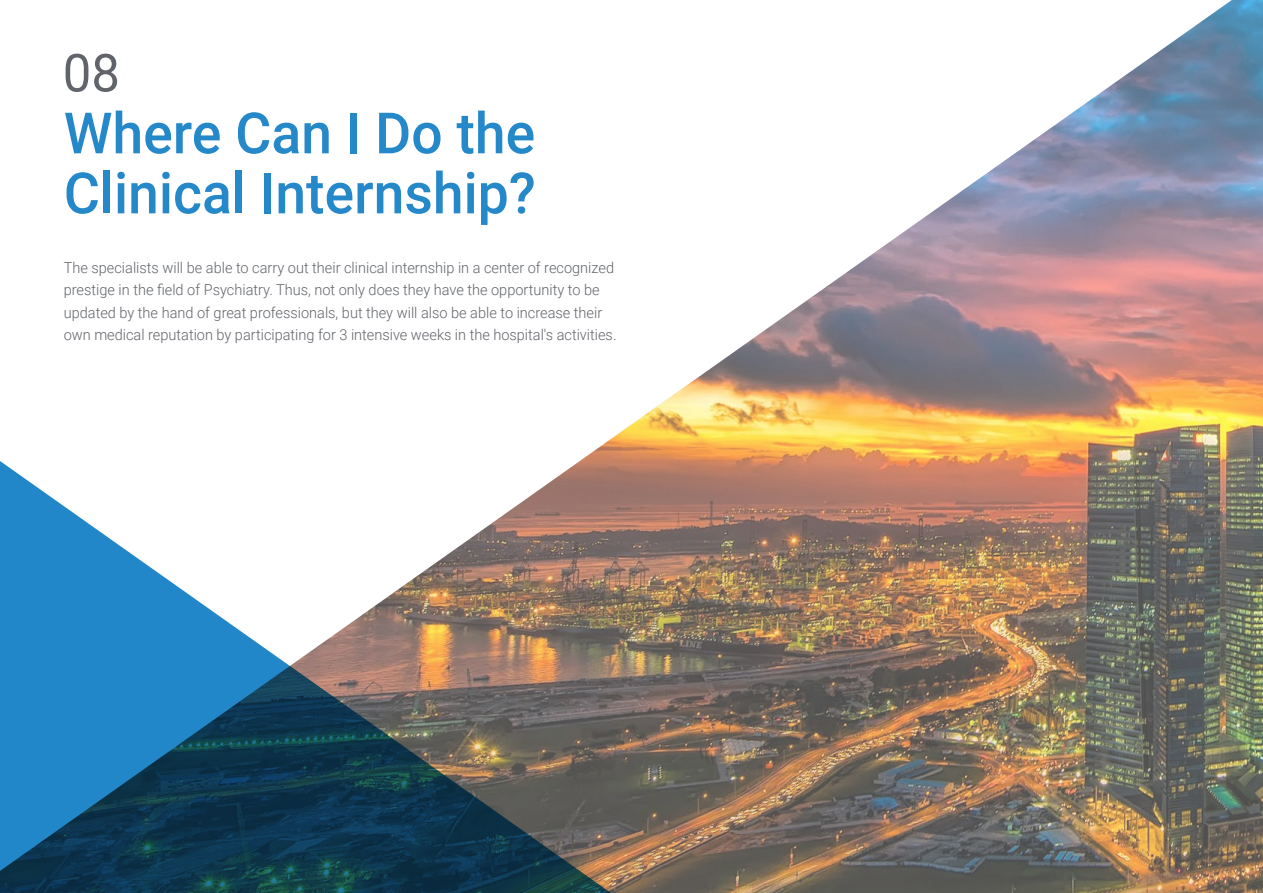
<style>
.page{position:relative;width:1263px;height:893px;background:#fff}
.page>*{position:absolute;margin:0;border:0;box-sizing:border-box;transform-origin:0 0}
.t1{font:500 57px/60px "Roboto";color:#2488c9}
.t2{font:52.5px "Roboto";color:#61646a}
.t3{font:300 15px/22.5px "Roboto";color:#61646a}
</style>
<div class="page">
<img style="left:601px;top:0;width:662px;height:893px">
<svg style="left:0;top:446px;width:641px;height:447px"></svg>
<h2 class="t2" style="left:63px;top:36px;width:59px">08</h2>
<h1 class="t1" style="left:64px;top:101px;width:473px">Where Can I Do the<br>Clinical Internship?</h1>
<p class="t3" style="left:64px;top:255px;width:554px">The specialists will be able to carry out their clinical internship in a center of recognized prestige in the field of Psychiatry. Thus, not only does they have the opportunity to be updated by the hand of great professionals, but they will also be able to increase their own medical reputation by participating for 3 intensive weeks in the hospital's activities.</p>
</div>
